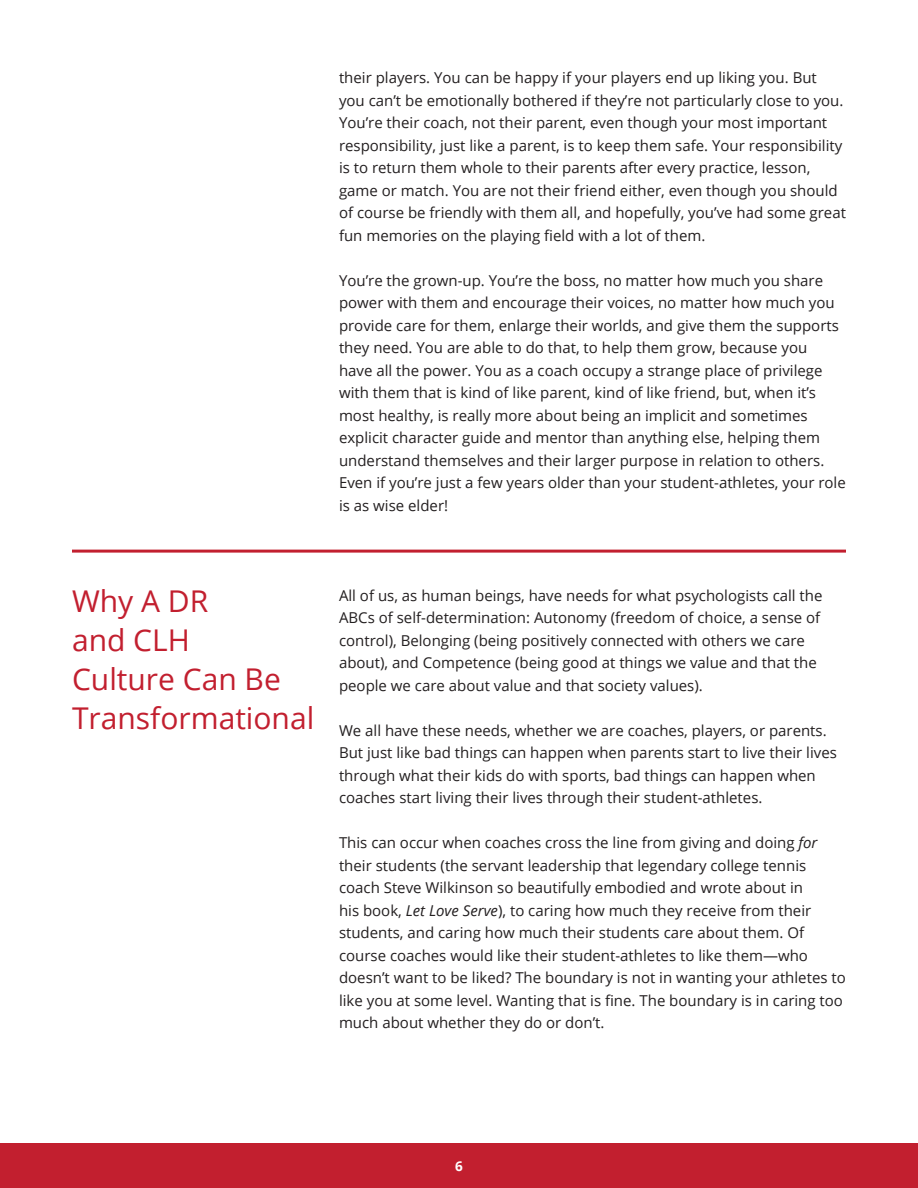
<style>
.page{position:relative;width:918px;height:1188px;background:#fff}
.page>*{position:absolute;margin:0;border:0;box-sizing:border-box;transform-origin:0 0}
.subhed_1{font:30px/39px "Open Sans";color:#c21f2f}
.body{font:15px/22.5px "Open Sans";color:#231f20}
.t1{font:700 13.5px "Open Sans";color:#fff}
.s1{font-style:italic}
</style>
<div class="page">
<div style="left:0;top:1143px;width:918px;height:45px;background:#c21f2f"></div>
<hr style="left:72px;top:550px;width:774px;height:3px;background:#c21f2f">
<p class="body" style="left:339px;top:66px;width:509px">their players. You can be happy if your players end up liking you. But you can’t be emotionally bothered if they’re not particularly close to you.<br>You’re their coach, not their parent, even though your most important responsibility, just like a parent, is to keep them safe. Your responsibility is to return them whole to their parents after every practice, lesson, game or match. You are not their friend either, even though you should of course be friendly with them all, and hopefully, you’ve had some great fun memories on the playing field with a lot of them.</p>
<p class="body" style="left:339px;top:269px;width:508px">You’re the grown-up. You’re the boss, no matter how much you share power with them and encourage their voices, no matter how much you provide care for them, enlarge their worlds, and give them the supports they need. You are able to do that, to help them grow, because you<br>have all the power. You as a coach occupy a strange place of privilege with them that is kind of like parent, kind of like friend, but, when it’s most healthy, is really more about being an implicit and sometimes explicit character guide and mentor than anything else, helping them understand themselves and their larger purpose in relation to others.<br>Even if you’re just a few years older than your student-athletes, your role is as wise elder!</p>
<p class="subhed_1" style="left:72px;top:580px;width:244px">Why A DR<br>and CLH<br>Culture Can Be<br>Transformational</p>
<p class="body" style="left:339px;top:584px;width:485px">All of us, as human beings, have needs for what psychologists call the ABCs of self-determination: Autonomy (freedom of choice, a sense of control), Belonging (being positively connected with others we care about), and Competence (being good at things we value and that the people we care about value and that society values).</p>
<p class="body" style="left:339px;top:719px;width:499px">We all have these needs, whether we are coaches, players, or parents.<br>But just like bad things can happen when parents start to live their lives through what their kids do with sports, bad things can happen when coaches start living their lives through their student-athletes.</p>
<p class="body" style="left:339px;top:831px;width:508px">This can occur when coaches cross the line from giving and doing <span class="s1">for </span>their students (the servant leadership that legendary college tennis coach Steve Wilkinson so beautifully embodied and wrote about in<br>his book, <span class="s1">Let Love Serve</span>), to caring how much they receive from their students, and caring how much their students care about them. Of course coaches would like their student-athletes to like them—who doesn’t want to be liked? The boundary is not in wanting your athletes to like you at some level. Wanting that is fine. The boundary is in caring too much about whether they do or don’t.</p>
<p class="t1" style="left:455px;top:1156px;width:9px">6</p>
</div>
